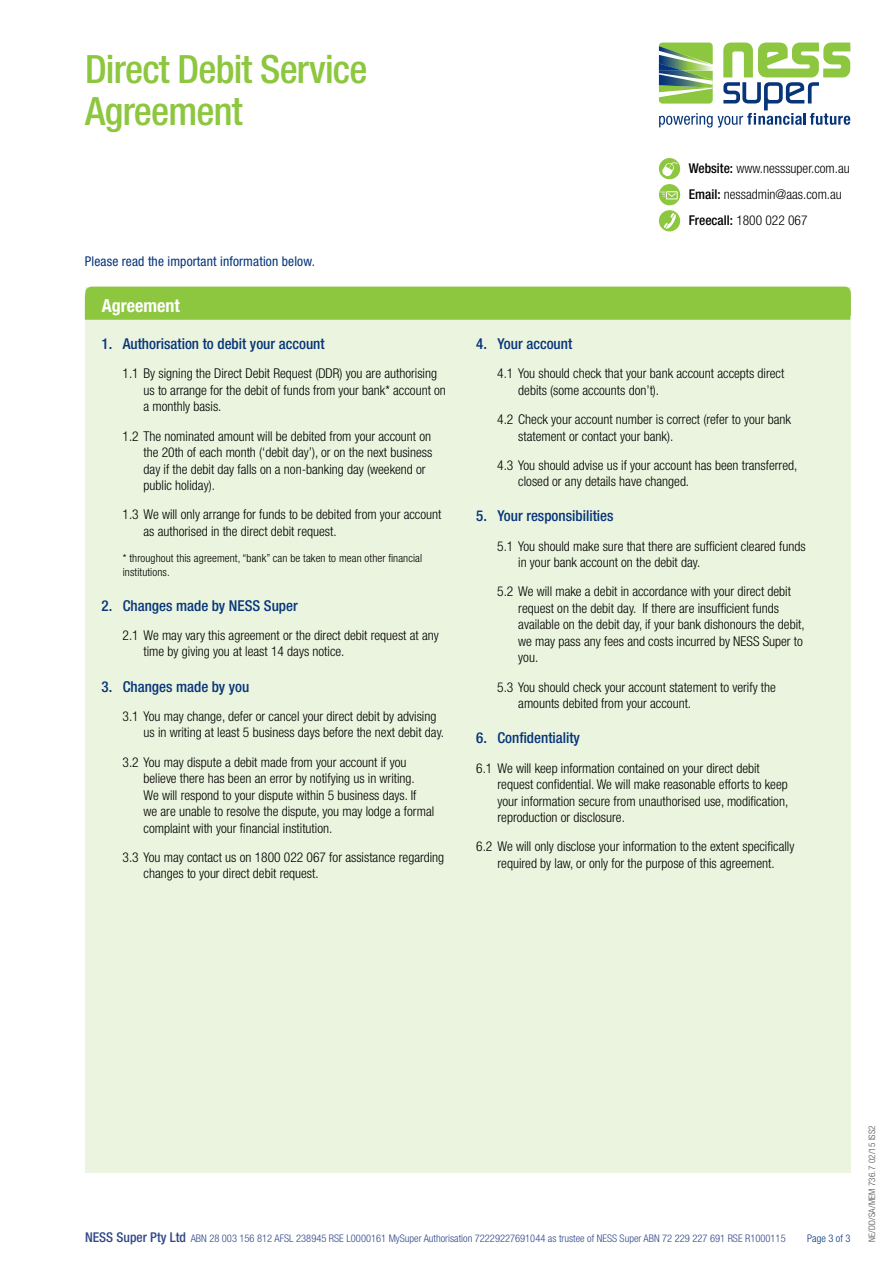
<style>
.page{position:relative;width:893px;height:1263px;background:#fff}
.page>*{position:absolute;margin:0;border:0;box-sizing:border-box;transform-origin:0 0}
.t1{font:500 condensed 39px/42px "Helvetica Neue";letter-spacing:-.02em;color:#8dc63f}
.t2{font:700 condensed 18px "Helvetica Neue";color:#fff}
.t3{font:500 condensed 15px "Helvetica Neue";color:#06357a}
.t4{font:300 condensed 13.5px/16.5px "Helvetica Neue";color:#000}
.t5{font:condensed 13.5px "Helvetica Neue";letter-spacing:.01em;color:#06357a}
.t6{font:300 condensed 11.25px/13.5px "Helvetica Neue";letter-spacing:.01em;color:#000}
.t7{font:300 condensed 10.5px "Helvetica Neue";color:#2f4888}
.t8{font:300 condensed 10.5px "Helvetica Neue";color:#06357a}
.t9{font:300 condensed 9px "Helvetica Neue";letter-spacing:.02em;color:#4d4d4f}
.s1{font-weight:500}
.s2{font-weight:500;font-size:13.5px}
</style>
<div class="page">
<div style="left:85px;top:287px;width:766px;height:885px;background:#ebf4de"></div>
<svg style="left:659px;top:43px;width:191px;height:85px"></svg>
<div style="left:659px;top:158px;width:21px;height:21px;background:#8dc63f;border-radius:50%"></div>
<svg style="left:662px;top:162px;width:16px;height:15px"></svg>
<div style="left:659px;top:184px;width:21px;height:21px;background:#8dc63f;border-radius:50%"></div>
<svg style="left:660px;top:191px;width:18px;height:8px"></svg>
<div style="left:659px;top:210px;width:21px;height:21px;background:#8dc63f;border-radius:50%"></div>
<svg style="left:664px;top:213px;width:14px;height:17px"></svg>
<div style="left:85px;top:287px;width:766px;height:33px;background:#8dc63f"></div>
<h1 class="t1" style="left:85px;top:47px;width:284px">Direct Debit Service<br>Agreement</h1>
<p class="t5" style="left:85px;top:253px;width:232px">Please read the important information below.</p>
<h2 class="t2" style="left:102px;top:291px;width:79px">Agreement</h2>
<h2 class="t2" style="left:102px;top:295px;width:79px">Agreement</h2>
<p class="t3" style="left:102px;top:335px;width:225px">1. Authorisation to debit your account</p>
<p class="t4" style="left:144px;top:365px;width:304px;text-indent:-21px">1.1 By signing the Direct Debit Request (DDR) you are authorising us to arrange for the debit of funds from your bank* account on a monthly basis.</p>
<p class="t4" style="left:144px;top:427px;width:290px;text-indent:-21px">1.2 The nominated amount will be debited from your account on the 20th of each month (‘debit day’), or on the next business day if the debit day falls on a non-banking day (weekend or public holiday).</p>
<p class="t4" style="left:144px;top:506px;width:299px;text-indent:-21px">1.3 We will only arrange for funds to be debited from your account as authorised in the direct debit request.</p>
<p class="t6" style="left:123px;top:551px;width:301px">* throughout this agreement, “bank” can be taken to mean other financial institutions.</p>
<p class="t3" style="left:102px;top:596px;width:198px">2. Changes made by NESS Super</p>
<p class="t4" style="left:144px;top:627px;width:297px;text-indent:-21px">2.1 We may vary this agreement or the direct debit request at any time by giving you at least 14 days notice.</p>
<p class="t3" style="left:102px;top:677px;width:149px">3. Changes made by you</p>
<p class="t4" style="left:144px;top:708px;width:302px;text-indent:-21px">3.1 You may change, defer or cancel your direct debit by advising us in writing at least 5 business days before the next debit day.</p>
<p class="t4" style="left:144px;top:753px;width:292px;text-indent:-21px">3.2 You may dispute a debit made from your account if you believe there has been an error by notifying us in writing.<br>We will respond to your dispute within 5 business days. If<br>we are unable to resolve the dispute, you may lodge a formal complaint with your financial institution.</p>
<p class="t4" style="left:144px;top:849px;width:302px;text-indent:-21px">3.3 You may contact us on 1800 022 067 for assistance regarding changes to your direct debit request.</p>
<p class="t4" style="left:689px;top:155px;width:163px;line-height:26.1px"><span class="s1">Website:</span> www.nesssuper.com.au<br><span class="s1">Email:</span> nessadmin@aas.com.au<br><span class="s1">Freecall:</span> 1800 022 067</p>
<p class="t3" style="left:476px;top:335px;width:97px">4. Your account</p>
<p class="t4" style="left:518px;top:365px;width:268px;text-indent:-21px">4.1 You should check that your bank account accepts direct debits (some accounts don’t).</p>
<p class="t4" style="left:518px;top:411px;width:274px;text-indent:-21px">4.2 Check your account number is correct (refer to your bank statement or contact your bank).</p>
<p class="t4" style="left:518px;top:457px;width:281px;text-indent:-21px">4.3 You should advise us if your account has been transferred, closed or any details have changed.</p>
<p class="t3" style="left:476px;top:507px;width:139px">5. Your responsibilities</p>
<p class="t4" style="left:518px;top:538px;width:289px;text-indent:-21px">5.1 You should make sure that there are sufficient cleared funds in your bank account on the debit day.</p>
<p class="t4" style="left:518px;top:583px;width:288px;text-indent:-21px">5.2 We will make a debit in accordance with your direct debit request on the debit day. If there are insufficient funds available on the debit day, if your bank dishonours the debit, we may pass any fees and costs incurred by NESS Super to you.</p>
<p class="t4" style="left:518px;top:679px;width:259px;text-indent:-21px">5.3 You should check your account statement to verify the amounts debited from your account.</p>
<p class="t3" style="left:476px;top:729px;width:105px">6. Confidentiality</p>
<p class="t4" style="left:497px;top:759px;width:292px;text-indent:-21px">6.1 We will keep information contained on your direct debit request confidential. We will make reasonable efforts to keep your information secure from unauthorised use, modification, reproduction or disclosure.</p>
<p class="t4" style="left:476px;top:838px;width:320px;text-align:center">6.2 We will only disclose your information to the extent specifically required by law, or only for the purpose of this agreement.</p>
<p class="t7" style="left:85px;top:1232px;width:702px"><span class="s2">NESS Super Pty Ltd</span> ABN 28 003 156 812 AFSL 238945 RSE L0000161 MySuper Authorisation 72229227691044 as trustee of NESS Super ABN 72 229 227 691 RSE R1000115</p>
<p class="t8" style="left:807px;top:1232px;width:45px">Page 3 of 3</p>
<p class="t9" style="left:867px;top:1242px;width:118px;rotate:-90deg">NE/DD/SA/MEM 736.7 02/15 ISS2</p>
</div>
